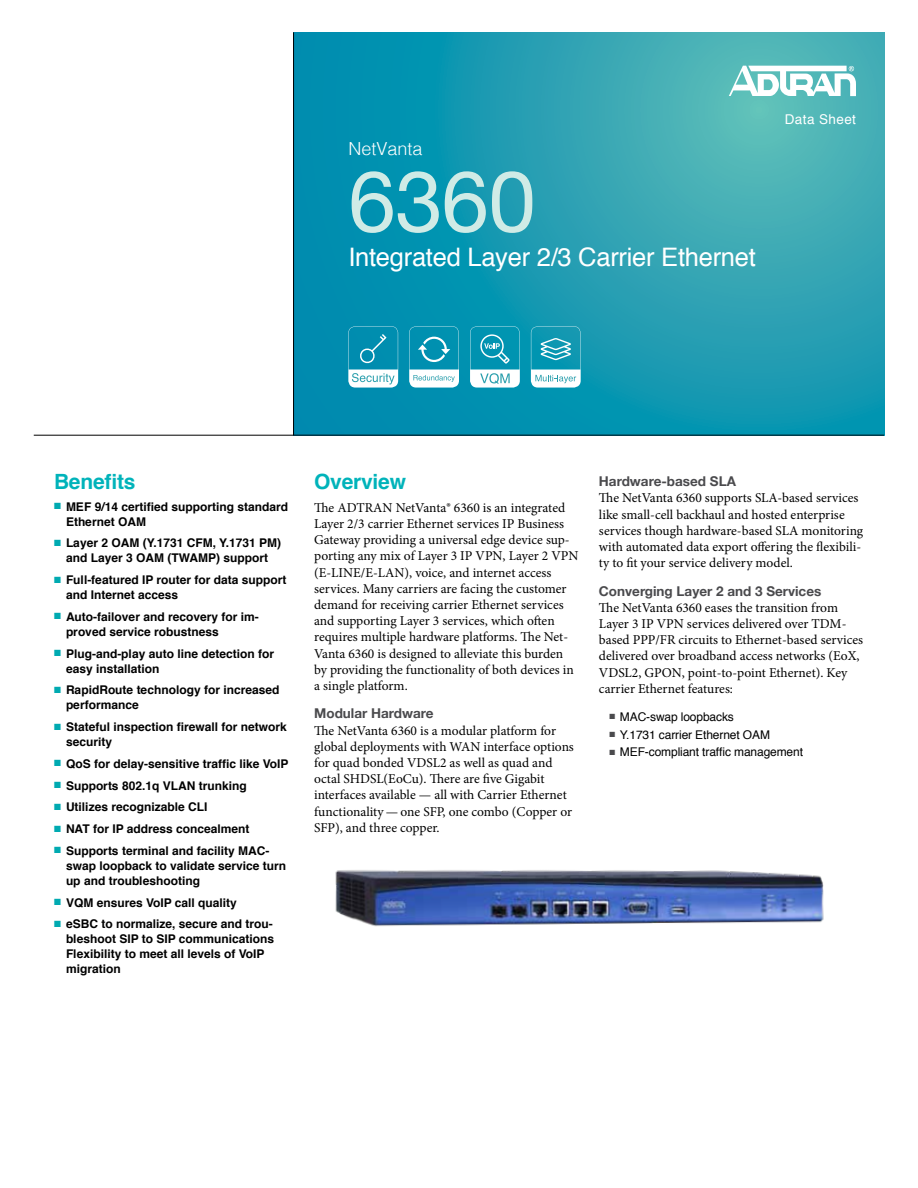
<style>
.page{position:relative;width:918px;height:1188px;background:#fff}
.page>*{position:absolute;margin:0;border:0;box-sizing:border-box;transform-origin:0 0}
.t1{font:85.5px "Helvetica Neue";color:#d0ebe6}
.t2{font:25.5px "Helvetica";letter-spacing:-.01em;color:#fff}
.t3{font:700 21px "Helvetica";letter-spacing:-.01em;color:#00b3ba}
.t4{font:300 18px "Helvetica";color:#fff}
.t5{font:13.5px/16.2px "Minion Pro";color:#000}
.t6{font:700 13.5px "Helvetica Neue";color:#4a4a4d}
.t7{font:13.5px "Helvetica";letter-spacing:.03em;color:#fff}
.t8{font:700 12px/15px "Helvetica";color:#000}
.t9{font:12px "Helvetica";letter-spacing:-.01em;color:#000}
.s1{color:#00aab1}
.s2{color:#4a4a4d}
</style>
<div class="page">
<svg style="left:294px;top:32px;width:590px;height:403px;background:#209db2"></svg>
<hr style="left:34px;top:435px;width:850px;height:1px;background:#000">
<hr style="left:293px;top:32px;width:1px;height:403px;background:#000">
<svg style="left:348px;top:326px;width:50px;height:62px"></svg>
<svg style="left:409px;top:326px;width:50px;height:62px"></svg>
<svg style="left:470px;top:326px;width:50px;height:62px"></svg>
<svg style="left:531px;top:326px;width:50px;height:62px"></svg>
<svg style="left:729px;top:66px;width:127px;height:30px"></svg>
<img style="left:335px;top:870px;width:489px;height:57px">
<h3 class="t4" style="left:348px;top:134px;width:76px">NetVanta</h3>
<h1 class="t1" style="left:348px;top:140px;width:189px">6360</h1>
<h2 class="t2" style="left:348px;top:238px;width:409px">Integrated Layer 2/3 Carrier Ethernet</h2>
<p class="t7" style="left:785px;top:109px;width:73px">Data Sheet</p>
<h3 class="t3" style="left:54px;top:464px;width:83px">Benefits</h3>
<p class="t8" style="left:66px;top:499px;width:224px;text-indent:-12px"><span class="s1">■</span> MEF 9/14 certified supporting standard<br>Ethernet OAM</p>
<p class="t8" style="left:54px;top:536px;width:229px;text-align:center"><span class="s1">■</span> Layer 2 OAM (Y.1731 CFM, Y.1731 PM) and Layer 3 OAM (TWAMP) support</p>
<p class="t8" style="left:66px;top:572px;width:222px;text-indent:-12px"><span class="s1">■</span> Full-featured IP router for data support and Internet access</p>
<p class="t8" style="left:66px;top:609px;width:194px;text-indent:-12px"><span class="s1">■</span> Auto-failover and recovery for im&shy;proved service robustness</p>
<p class="t8" style="left:66px;top:646px;width:210px;text-indent:-12px"><span class="s1">■</span> Plug-and-play auto line detection for easy installation</p>
<p class="t8" style="left:66px;top:683px;width:215px;text-indent:-12px"><span class="s1">■</span> RapidRoute technology for increased performance</p>
<p class="t8" style="left:66px;top:719px;width:222px;text-indent:-12px"><span class="s1">■</span> Stateful inspection firewall for network security</p>
<p class="t8" style="left:54px;top:756px;width:236px"><span class="s1">■</span> QoS for delay-sensitive traffic like VoIP</p>
<p class="t8" style="left:54px;top:778px;width:194px"><span class="s1">■</span> Supports 802.1q VLAN trunking</p>
<p class="t8" style="left:54px;top:800px;width:155px"><span class="s1">■</span> Utilizes recognizable CLI</p>
<p class="t8" style="left:54px;top:821px;width:197px"><span class="s1">■</span> NAT for IP address concealment</p>
<p class="t8" style="left:66px;top:843px;width:222px;text-indent:-12px"><span class="s1">■</span> Supports terminal and facility MAC&shy;swap loopback to validate service turn up and troubleshooting</p>
<p class="t8" style="left:54px;top:895px;width:184px"><span class="s1">■</span> VQM ensures VoIP call quality</p>
<p class="t8" style="left:66px;top:917px;width:210px;text-indent:-12px"><span class="s1">■</span> eSBC to normalize, secure and trou&shy;bleshoot SIP to SIP communications<br>Flexibility to meet all levels of VoIP migration</p>
<h3 class="t3" style="left:314px;top:464px;width:93px">Overview</h3>
<p class="t5" style="left:314px;top:499px;width:266px">The ADTRAN NetVanta® 6360 is an integrated Layer 2/3 carrier Ethernet services IP Business Gateway providing a universal edge device sup&shy;porting any mix of Layer 3 IP VPN, Layer 2 VPN (E-LINE/E-LAN), voice, and internet access services. Many carriers are facing the customer demand for receiving carrier Ethernet services and supporting Layer 3 services, which often requires multiple hardware platforms. The Net-Vanta 6360 is designed to alleviate this burden by providing the functionality of both devices in a single platform.</p>
<p class="t6" style="left:314px;top:703px;width:121px">Modular Hardware</p>
<p class="t5" style="left:314px;top:722px;width:261px">The NetVanta 6360 is a modular platform for global deployments with WAN interface options for quad bonded VDSL2 as well as quad and octal SHDSL(EoCu). There are five Gigabit interfaces available — all with Carrier Ethernet functionality — one SFP, one combo (Copper or SFP), and three copper.</p>
<p class="t6" style="left:599px;top:471px;width:139px">Hardware-based SLA</p>
<p class="t5" style="left:599px;top:490px;width:266px">The NetVanta 6360 supports SLA-based services like small-cell backhaul and hosted enterprise services though hardware-based SLA monitoring with automated data export offering the flexibili&shy;ty to fit your service delivery model.</p>
<p class="t6" style="left:599px;top:580px;width:224px">Converging Layer 2 and 3 Services</p>
<p class="t5" style="left:599px;top:600px;width:266px">The NetVanta 6360 eases the transition from Layer 3 IP VPN services delivered over TDM&shy;based PPP/FR circuits to Ethernet-based services delivered over broadband access networks (EoX, VDSL2, GPON, point-to-point Ethernet). Key carrier Ethernet features:</p>
<p class="t9" style="left:609px;top:707px;width:126px"><span class="s2">■</span> MAC-swap loopbacks</p>
<p class="t9" style="left:609px;top:725px;width:162px"><span class="s2">■</span> Y.1731 carrier Ethernet OAM</p>
<p class="t9" style="left:609px;top:743px;width:195px"><span class="s2">■</span> MEF-compliant traffic management</p>
</div>
